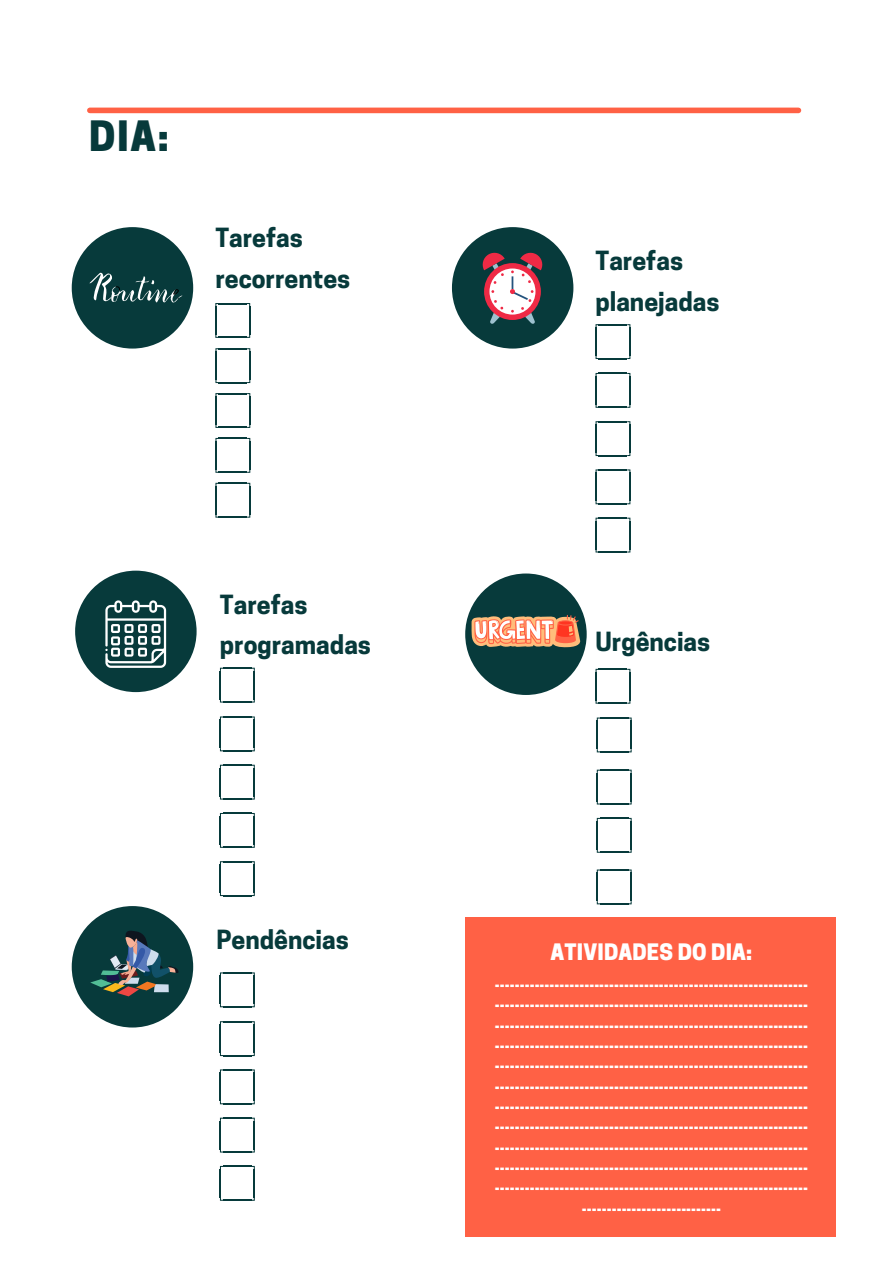
<style>
.page{position:relative;width:893px;height:1264px;background:#fff}
.page>*{position:absolute;margin:0;border:0;box-sizing:border-box;transform-origin:0 0}
.t1{font:800 39.3px "Cooper Hewitt";color:#073a3b}
.t2{font:700 24.75px/40.5px "Cooper Hewitt";color:#073a3b}
.t3{font:800 21.3px "Cooper Hewitt";letter-spacing:.01em;color:#fff}
.t4{font:800 15.15px/20.2px "Cooper Hewitt";color:#fff;text-align:center}
</style>
<div class="page">
<div style="left:90px;top:108px;width:708px;height:5px;background:#ff6145"></div>
<div style="left:72px;top:227px;width:121px;height:121px;background:#073a3b;border-radius:50%"></div>
<div style="left:75px;top:570px;width:121px;height:122px;background:#073a3b;border-radius:50%"></div>
<div style="left:452px;top:227px;width:121px;height:121px;background:#073a3b;border-radius:50%"></div>
<div style="left:465px;top:917px;width:370px;height:319px;background:#ff6145"></div>
<div style="left:465px;top:573px;width:121px;height:122px;background:#073a3b;border-radius:50%"></div>
<svg style="left:471px;top:615px;width:109px;height:32px;background:#e19c7c"></svg>
<svg style="left:89px;top:272px;width:93px;height:31px"></svg>
<div style="left:484px;top:263px;width:57px;height:57px;background:#ef2a45;border-radius:50%"></div>
<div style="left:489px;top:268px;width:46px;height:46px;background:#fff;border-radius:50%"></div>
<svg style="left:489px;top:300px;width:14px;height:24px"></svg>
<svg style="left:482px;top:252px;width:22px;height:32px"></svg>
<svg style="left:510px;top:252px;width:33px;height:72px"></svg>
<svg style="left:105px;top:600px;width:61px;height:68px"></svg>
<svg style="left:220px;top:861px;width:35px;height:35px"></svg>
<svg style="left:220px;top:813px;width:35px;height:34px"></svg>
<svg style="left:220px;top:764px;width:35px;height:35px"></svg>
<svg style="left:220px;top:716px;width:35px;height:35px"></svg>
<svg style="left:220px;top:667px;width:35px;height:35px"></svg>
<svg style="left:595px;top:517px;width:35px;height:35px"></svg>
<svg style="left:595px;top:469px;width:35px;height:35px"></svg>
<svg style="left:595px;top:421px;width:35px;height:35px"></svg>
<svg style="left:595px;top:373px;width:35px;height:35px"></svg>
<svg style="left:595px;top:324px;width:35px;height:35px"></svg>
<svg style="left:215px;top:303px;width:35px;height:35px"></svg>
<svg style="left:215px;top:348px;width:35px;height:35px"></svg>
<svg style="left:215px;top:393px;width:35px;height:35px"></svg>
<svg style="left:215px;top:438px;width:35px;height:35px"></svg>
<svg style="left:215px;top:483px;width:35px;height:34px"></svg>
<svg style="left:595px;top:669px;width:35px;height:34px"></svg>
<svg style="left:596px;top:717px;width:35px;height:35px"></svg>
<svg style="left:596px;top:769px;width:35px;height:35px"></svg>
<svg style="left:596px;top:817px;width:35px;height:35px"></svg>
<svg style="left:596px;top:869px;width:35px;height:35px"></svg>
<div style="left:72px;top:906px;width:121px;height:121px;background:#073a3b;border-radius:50%"></div>
<svg style="left:220px;top:1165px;width:35px;height:35px"></svg>
<svg style="left:220px;top:1117px;width:35px;height:35px"></svg>
<svg style="left:220px;top:1069px;width:35px;height:35px"></svg>
<svg style="left:220px;top:1021px;width:35px;height:35px"></svg>
<svg style="left:220px;top:972px;width:35px;height:35px"></svg>
<svg style="left:90px;top:930px;width:89px;height:66px"></svg>
<h1 class="t1" style="left:89px;top:122px;width:81px">DIA:</h1>
<h2 class="t2" style="left:215px;top:221px;width:136px">Tarefas recorrentes</h2>
<h2 class="t2" style="left:220px;top:587px;width:153px">Tarefas programadas</h2>
<h2 class="t2" style="left:216px;top:923px;width:134px">Pendências</h2>
<h2 class="t2" style="left:595px;top:244px;width:125px">Tarefas planejadas</h2>
<h2 class="t2" style="left:595px;top:625px;width:116px">Urgências</h2>
<h3 class="t3" style="left:550px;top:944px;width:203px">ATIVIDADES DO DIA:</h3>
<p class="t4" style="left:495px;top:970px;width:314px">_______________________________________________________________ _______________________________________________________________ _______________________________________________________________ _______________________________________________________________ _______________________________________________________________ _______________________________________________________________ _______________________________________________________________ _______________________________________________________________ _______________________________________________________________ _______________________________________________________________ _______________________________________________________________ ____________________________</p>
</div>
